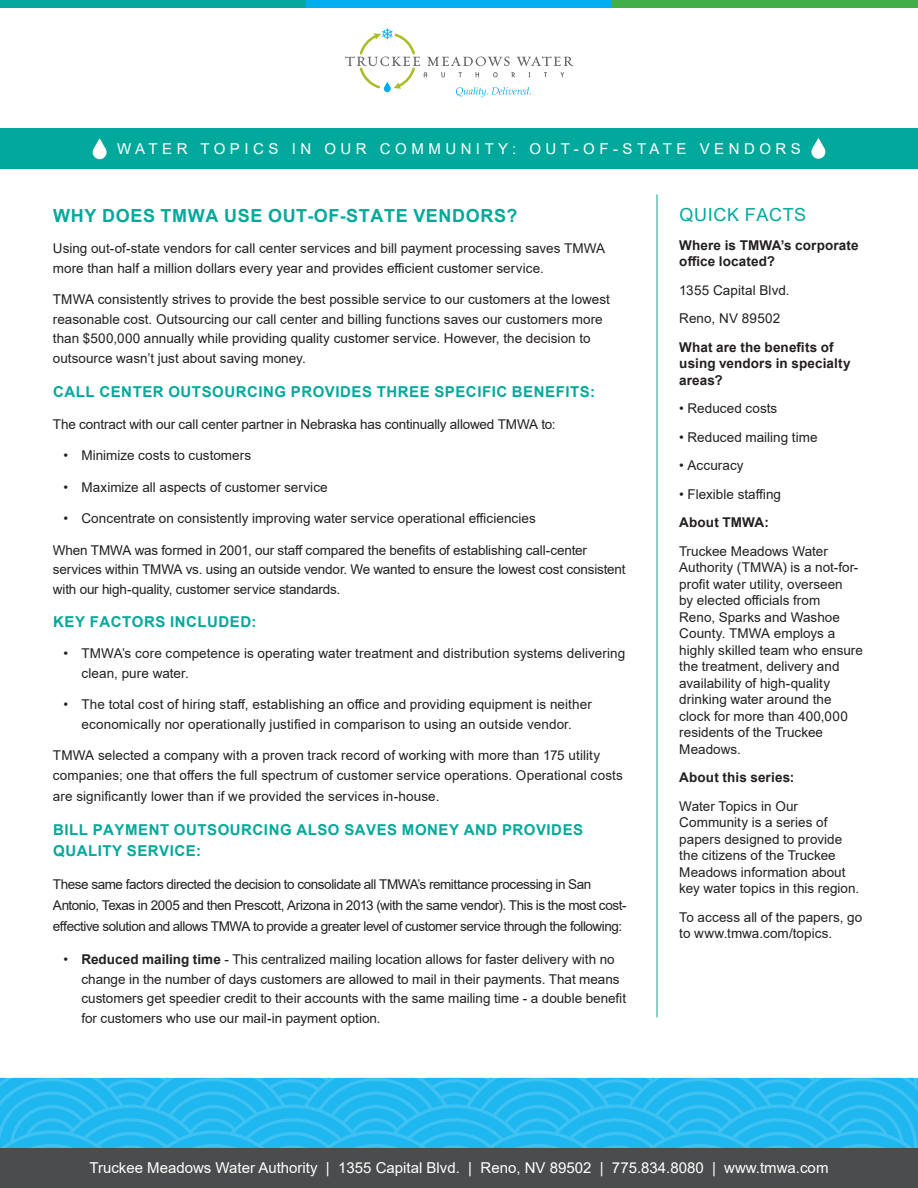
<style>
.page{position:relative;width:918px;height:1188px;background:#fff}
.page>*{position:absolute;margin:0;border:0;box-sizing:border-box;transform-origin:0 0}
.Main_Headline{font:700 18px "Arial";letter-spacing:.035em;color:#00a99b}
.Blue_Headers{font:18px "Arial";letter-spacing:.035em;color:#00a99b}
.Blue_Subheads{font:700 15px/21px "Arial";letter-spacing:.035em;color:#00a99b}
.t1{font:15px "Arial";color:#fff}
.t2{font:15px "Arial";letter-spacing:.3em;color:#fff}
.Body_Copy_-_Topic_Pa{font:700 15px "Arial";letter-spacing:.035em;color:#00a99b}
.Body_Copy_-_Topic_Pa-2{font:13.5px/16.5px "Arial";color:#231f20}
.Body_Copy_-_Topic_Pa-3{font:13.5px/21px "Arial";letter-spacing:-.03em;color:#231f20}
.Body_Copy_-_Topic_Pa-4{font:700 13.5px/16.5px "Arial";letter-spacing:.01em;color:#231f20}
.s1{font-weight:700}
</style>
<div class="page">
<div style="left:612px;top:0;width:306px;height:8px;background:#40ae49"></div>
<div style="left:0;top:0;width:306px;height:8px;background:#00a99b"></div>
<div style="left:306px;top:0;width:306px;height:8px;background:#00aeef"></div>
<div style="left:0;top:129px;width:918px;height:40px;background:#00a99b"></div>
<div style="left:0;top:1148px;width:918px;height:40px;background:#4b4c4d"></div>
<svg style="left:0;top:1078px;width:918px;height:70px;background:#27b9f0"></svg>
<hr style="left:657px;top:194px;width:1px;height:823px;background:#00a99b">
<svg style="left:811px;top:138px;width:14px;height:21px"></svg>
<svg style="left:93px;top:138px;width:14px;height:21px"></svg>
<svg style="left:345px;top:28px;width:229px;height:69px"></svg>
<p class="t2" style="left:117px;top:139px;width:685px">WATER TOPICS IN OUR COMMUNITY: OUT-OF-STATE VENDORS</p>
<p class="Main_Headline" style="left:53px;top:203px;width:466px">WHY DOES TMWA USE OUT-OF-STATE VENDORS?</p>
<p class="Body_Copy_-_Topic_Pa-2" style="left:53px;top:238px;width:554px;line-height:19.5px">Using out-of-state vendors for call center services and bill payment processing saves TMWA more than half a million dollars every year and provides efficient customer service.</p>
<p class="Body_Copy_-_Topic_Pa-2" style="left:53px;top:289px;width:558px;line-height:19.5px">TMWA consistently strives to provide the best possible service to our customers at the lowest reasonable cost. Outsourcing our call center and billing functions saves our customers more than $500,000 annually while providing quality customer service. However, the decision to outsource wasn’t just about saving money.</p>
<p class="Blue_Subheads" style="left:53px;top:381px;width:543px">CALL CENTER OUTSOURCING PROVIDES THREE SPECIFIC BENEFITS:</p>
<p class="Body_Copy_-_Topic_Pa-2" style="left:53px;top:415px;width:504px">The contract with our call center partner in Nebraska has continually allowed TMWA to:</p>
<p class="Body_Copy_-_Topic_Pa-2" style="left:63px;top:447px;width:189px">• Minimize costs to customers</p>
<p class="Body_Copy_-_Topic_Pa-2" style="left:63px;top:478px;width:266px">• Maximize all aspects of customer service</p>
<p class="Body_Copy_-_Topic_Pa-2" style="left:63px;top:510px;width:474px">• Concentrate on consistently improving water service operational efficiencies</p>
<p class="Body_Copy_-_Topic_Pa-2" style="left:53px;top:540px;width:574px;line-height:19.5px">When TMWA was formed in 2001, our staff compared the benefits of establishing call-center services within TMWA vs. using an outside vendor. We wanted to ensure the lowest cost consistent with our high-quality, customer service standards.</p>
<p class="Body_Copy_-_Topic_Pa" style="left:53px;top:611px;width:205px">KEY FACTORS INCLUDED:</p>
<p class="Body_Copy_-_Topic_Pa-2" style="left:81px;top:643px;width:545px;line-height:19.5px;text-indent:-18px">• TMWA’s core competence is operating water treatment and distribution systems delivering clean, pure water.</p>
<p class="Body_Copy_-_Topic_Pa-2" style="left:63px;top:694px;width:530px;line-height:19.5px;text-align:center">• The total cost of hiring staff, establishing an office and providing equipment is neither economically nor operationally justified in comparison to using an outside vendor.</p>
<p class="Body_Copy_-_Topic_Pa-2" style="left:53px;top:745px;width:571px;line-height:19.5px">TMWA selected a company with a proven track record of working with more than 175 utility companies; one that offers the full spectrum of customer service operations. Operational costs</p>
<p class="Body_Copy_-_Topic_Pa-2" style="left:53px;top:787px;width:388px">are significantly lower than if we provided the services in-house.</p>
<p class="Blue_Subheads" style="left:53px;top:819px;width:532px">BILL PAYMENT OUTSOURCING ALSO SAVES MONEY AND PROVIDES<br>QUALITY SERVICE:</p>
<p class="Body_Copy_-_Topic_Pa-3" style="left:53px;top:874px;width:575px">These same factors directed the decision to consolidate all TMWA’s remittance processing in San<br>Antonio, Texas in 2005 and then Prescott, Arizona in 2013 (with the same vendor). This is the most cost&shy;effective solution and allows TMWA to provide a greater level of customer service through the following:</p>
<p class="Body_Copy_-_Topic_Pa-2" style="left:81px;top:949px;width:546px;line-height:19.5px;text-indent:-18px">• <span class="s1">Reduced mailing time</span> - This centralized mailing location allows for faster delivery with no change in the number of days customers are allowed to mail in their payments. That means customers get speedier credit to their accounts with the same mailing time - a double benefit for customers who use our mail-in payment option.</p>
<p class="Blue_Headers" style="left:680px;top:202px;width:128px">QUICK FACTS</p>
<p class="Body_Copy_-_Topic_Pa-4" style="left:679px;top:237px;width:181px">Where is TMWA’s corporate office located?</p>
<p class="Body_Copy_-_Topic_Pa-2" style="left:679px;top:281px;width:112px">1355 Capital Blvd.</p>
<p class="Body_Copy_-_Topic_Pa-2" style="left:679px;top:310px;width:102px">Reno, NV 89502</p>
<p class="Body_Copy_-_Topic_Pa-4" style="left:679px;top:339px;width:173px">What are the benefits of using vendors in specialty areas?</p>
<p class="Body_Copy_-_Topic_Pa-2" style="left:679px;top:400px;width:100px">• Reduced costs</p>
<p class="Body_Copy_-_Topic_Pa-2" style="left:679px;top:428px;width:140px">• Reduced mailing time</p>
<p class="Body_Copy_-_Topic_Pa-2" style="left:679px;top:457px;width:66px">• Accuracy</p>
<p class="Body_Copy_-_Topic_Pa-2" style="left:679px;top:485px;width:103px">• Flexible staffing</p>
<p class="Body_Copy_-_Topic_Pa-4" style="left:679px;top:514px;width:91px">About TMWA:</p>
<p class="Body_Copy_-_Topic_Pa-2" style="left:679px;top:542px;width:185px">Truckee Meadows Water<br>Authority (TMWA) is a not-for&shy;profit water utility, overseen<br>by elected officials from<br>Reno, Sparks and Washoe<br>County. TMWA employs a highly skilled team who ensure the treatment, delivery and availability of high-quality drinking water around the clock for more than 400,000 residents of the Truckee<br>Meadows.</p>
<p class="Body_Copy_-_Topic_Pa-4" style="left:679px;top:769px;width:117px">About this series:</p>
<p class="Body_Copy_-_Topic_Pa-2" style="left:679px;top:797px;width:182px">Water Topics in Our<br>Community is a series of papers designed to provide the citizens of the Truckee<br>Meadows information about key water topics in this region.</p>
<p class="Body_Copy_-_Topic_Pa-2" style="left:679px;top:908px;width:184px">To access all of the papers, go to www.tmwa.com/topics.</p>
<p class="t1" style="left:90px;top:1158px;width:740px">Truckee Meadows Water Authority | 1355 Capital Blvd. | Reno, NV 89502 | 775.834.8080 | www.tmwa.com</p>
</div>
